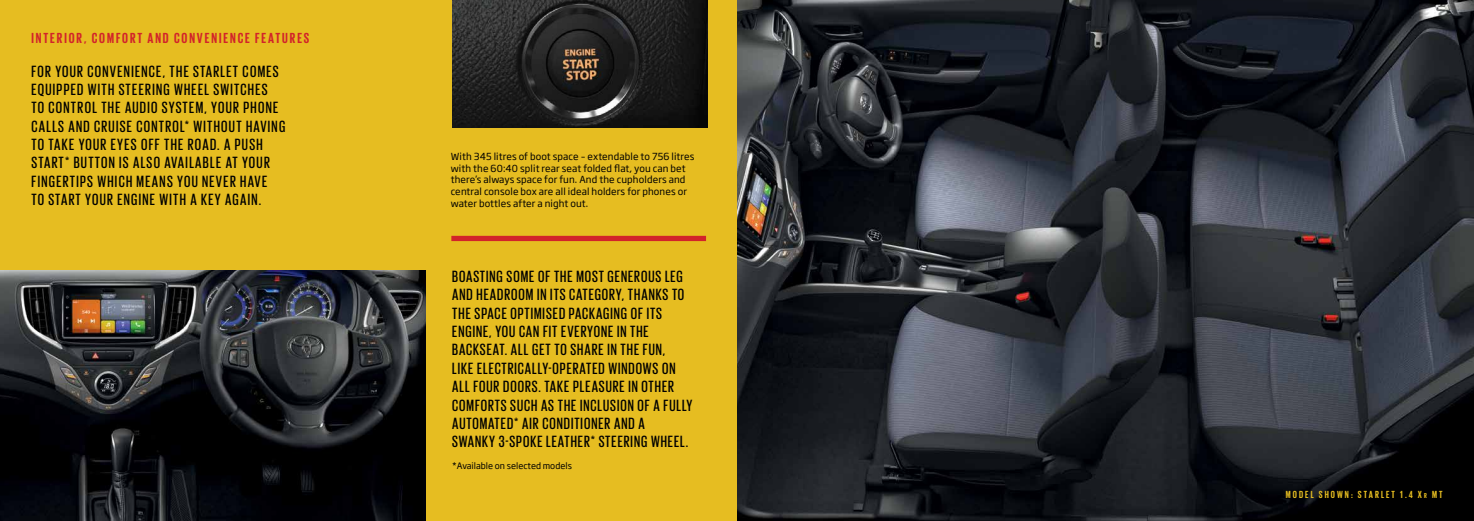
<style>
.page{position:relative;width:1474px;height:521px;background:#fff}
.page>*{position:absolute;margin:0;border:0;box-sizing:border-box;transform-origin:0 0}
.t1{font:500 16.62px/18.4px "Giorgio Sans";letter-spacing:.06em;color:#000}
.t2{font:500 16.62px/18.4px "Giorgio Sans";letter-spacing:.08em;color:#000}
.t3{font:700 14.88px "Giorgio Sans";letter-spacing:.13em;color:#d2232a}
.t4{font:700 10.5px "Giorgio Sans";letter-spacing:.2em;color:#e6bd21}
.t5{font:9.62px/11.8px "Soho Gothic Pro";letter-spacing:.01em;color:#000}
.t6{font:8.75px "Soho Gothic Pro";color:#000}
.s1{font-size:7.35px}
.s2{font-style:inherit}
</style>
<div class="page">
<div style="left:0;top:0;width:1473px;height:521px;background:#e6bd21"></div>
<img style="left:737px;top:0;width:736px;height:521px">
<img style="left:0;top:270px;width:426px;height:251px">
<div style="left:451px;top:236px;width:255px;height:5px;background:#d2232a"></div>
<img style="left:452px;top:0;width:255px;height:127px">
<p class="t3" style="left:32px;top:31px;width:279px">INTERIOR, COMFORT AND CONVENIENCE FEATURES</p>
<p class="t2" style="left:32px;top:61px;width:255px">FOR YOUR CONVENIENCE, THE STARLET COMES EQUIPPED WITH STEERING WHEEL SWITCHES<br>TO CONTROL THE AUDIO SYSTEM, YOUR PHONE CALLS AND CRUISE CONTROL* WITHOUT HAVING TO TAKE YOUR EYES OFF THE ROAD. A PUSH START* BUTTON IS ALSO AVAILABLE AT YOUR FINGERTIPS WHICH MEANS YOU NEVER HAVE<br>TO START YOUR ENGINE WITH A KEY AGAIN.</p>
<p class="t5" style="left:451px;top:150px;width:245px">With 345 litres of boot space – extendable to 756 litres with the 60:40 split rear seat folded flat, you can bet there’s always space for fun. And the cupholders and central console box are all ideal holders for phones or water bottles after a night out.</p>
<p class="t1" style="left:452px;top:267px;width:242px">BOASTING SOME OF THE MOST GENEROUS LEG AND HEADROOM IN ITS CATEGORY, THANKS TO THE SPACE OPTIMISED PACKAGING OF ITS ENGINE, YOU CAN FIT EVERYONE IN THE BACKSEAT. ALL GET TO SHARE IN THE FUN,<br>LIKE ELECTRICALLY-OPERATED WINDOWS ON ALL FOUR DOORS. TAKE PLEASURE IN OTHER COMFORTS SUCH AS THE INCLUSION OF A FULLY AUTOMATED* AIR CONDITIONER AND A<br>SWANKY 3-SPOKE LEATHER* STEERING WHEEL.</p>
<p class="t6" style="left:452px;top:459px;width:121px">*Available on selected models</p>
<p class="t4" style="left:1285px;top:489px;width:158px">MODEL SHOWN: STARLET 1.4 X<span class="s1">r</span> <span class="s2">MT</span></p>
</div>
